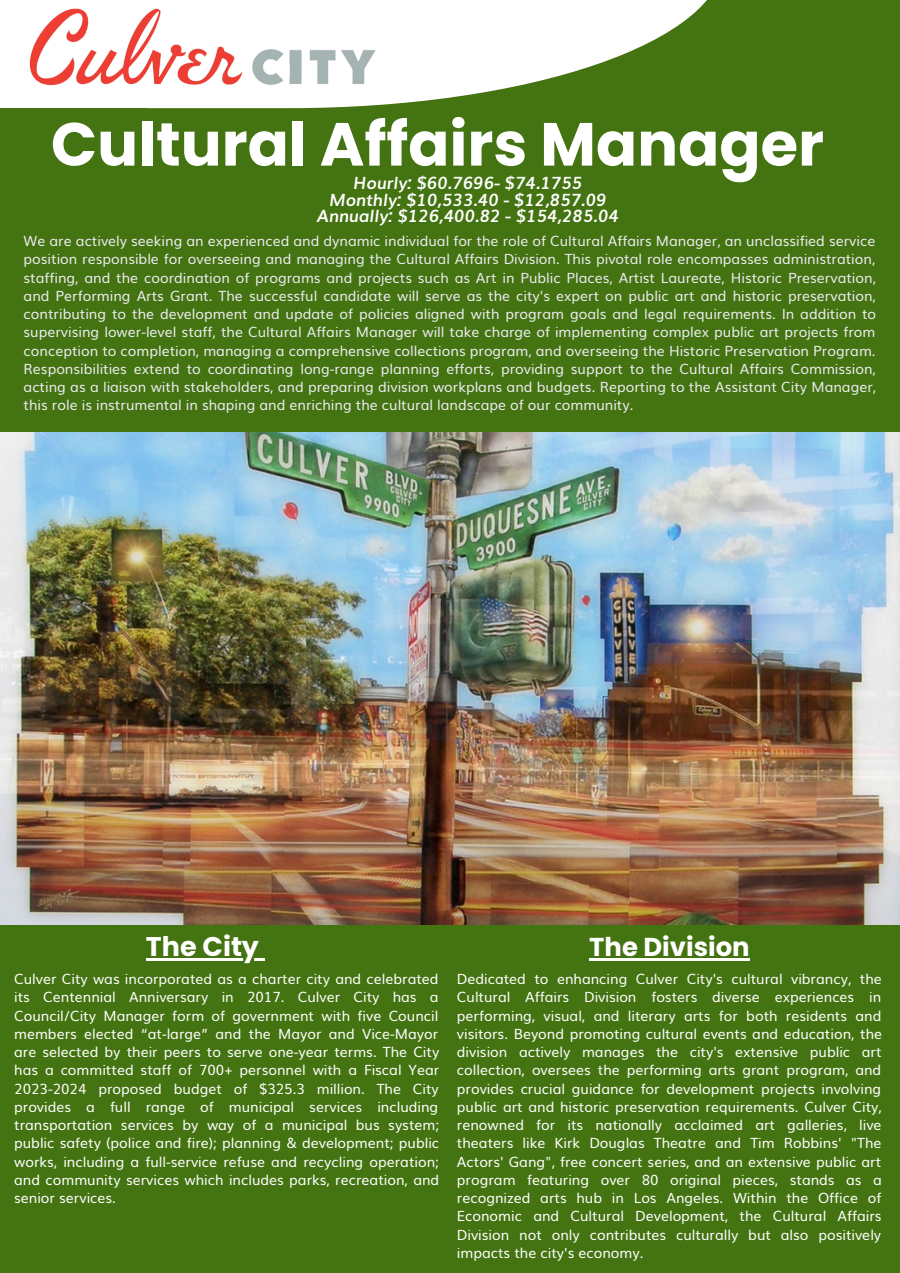
<style>
.page{position:relative;width:900px;height:1273px;background:#fff}
.page>*{position:absolute;margin:0;border:0;box-sizing:border-box;transform-origin:0 0}
.t1{font:700 60.75px "Poppins";color:#fff}
.t2{font:700 27px "Poppins";color:#fff}
.t3{font:700 25.88px "Poppins";color:#fff}
.t4{font:italic 700 16.88px/16.9px "Muli";color:#fff;text-align:center}
.t5{font:14.1px/18.1px "Muli";color:#fff;text-align:justify}
.t6{font:14.1px/18px "Muli";color:#ececf1;text-align:justify}
</style>
<div class="page">
<div style="left:0;top:924px;width:900px;height:348px;background:#447311"></div>
<img style="left:0;top:431px;width:900px;height:493px">
<div style="left:0;top:0;width:900px;height:431px;background:#447311"></div>
<svg style="left:390px;top:0;width:317px;height:104px;fill:#fff"></svg>
<div style="left:0;top:0;width:161px;height:108px;background:#fff"></div>
<hr style="left:146px;top:957px;width:113px;height:3px;background:#fff">
<svg style="left:259px;top:958px;width:6px;height:2px"></svg>
<hr style="left:589px;top:957px;width:161px;height:3px;background:#fff">
<img style="left:29px;top:0;width:361px;height:109px">
<p class="t1" style="left:51px;top:102px;width:775px">Cultural Affairs Manager</p>
<p class="t4" style="left:329px;top:173px;width:279px">Hourly: $60.7696- $74.1755<br>Monthly: $10,533.40 - $12,857.09</p>
<p class="t4" style="left:317px;top:206px;width:303px">Annually: $126,400.82 - $154,285.04</p>
<p class="t6" style="left:24px;top:230px;width:854px;line-height:18.6px">We are actively seeking an experienced and dynamic individual for the role of Cultural Affairs Manager, an unclassified service position responsible for overseeing and managing the Cultural Affairs Division. This pivotal role encompasses administration, staffing, and the coordination of programs and projects such as Art in Public Places, Artist Laureate, Historic Preservation,</p>
<p class="t6" style="left:24px;top:286px;width:854px">and Performing Arts Grant. The successful candidate will serve as the city's expert on public art and historic preservation, contributing to the development and update of policies aligned with program goals and legal requirements. In addition to supervising lower-level staff, the Cultural Affairs Manager will take charge of implementing complex public art projects from</p>
<p class="t6" style="left:24px;top:341px;width:854px">conception to completion, managing a comprehensive collections program, and overseeing the Historic Preservation Program.</p>
<p class="t6" style="left:24px;top:359px;width:854px">Responsibilities extend to coordinating long-range planning efforts, providing support to the Cultural Affairs Commission, acting as a liaison with stakeholders, and preparing division workplans and budgets. Reporting to the Assistant City Manager, this role is instrumental in shaping and enriching the cultural landscape of our community.</p>
<p class="t2" style="left:146px;top:927px;width:115px">The City</p>
<p class="t5" style="left:14px;top:968px;width:426px">Culver City was incorporated as a charter city and celebrated its Centennial Anniversary in 2017. Culver City has a</p>
<p class="t5" style="left:14px;top:1005px;width:426px">Council/City Manager form of government with five Council</p>
<p class="t5" style="left:14px;top:1023px;width:427px">members elected “at-large” and the Mayor and Vice-Mayor are selected by their peers to serve one-year terms. The City has a committed staff of 700+ personnel with a Fiscal Year 2023-2024 proposed budget of $325.3 million. The City provides a full range of municipal services including</p>
<p class="t5" style="left:14px;top:1114px;width:427px">transportation services by way of a municipal bus system;</p>
<p class="t5" style="left:14px;top:1132px;width:427px;line-height:18.4px">public safety (police and fire); planning &amp; development; public works, including a full-service refuse and recycling operation; and community services which includes parks, recreation, and senior services.</p>
<p class="t3" style="left:589px;top:928px;width:162px">The Division</p>
<p class="t5" style="left:457px;top:968px;width:426px">Dedicated to enhancing Culver City's cultural vibrancy, the</p>
<p class="t5" style="left:457px;top:986px;width:426px">Cultural Affairs Division fosters diverse experiences in</p>
<p class="t5" style="left:457px;top:1005px;width:426px">performing, visual, and literary arts for both residents and</p>
<p class="t5" style="left:457px;top:1023px;width:427px">visitors. Beyond promoting cultural events and education, the division actively manages the city's extensive public art collection, oversees the performing arts grant program, and provides crucial guidance for development projects involving public art and historic preservation requirements. Culver City, renowned for its nationally acclaimed art galleries, live theaters like Kirk Douglas Theatre and Tim Robbins' "The</p>
<p class="t5" style="left:457px;top:1151px;width:426px">Actors' Gang", free concert series, and an extensive public art</p>
<p class="t5" style="left:457px;top:1169px;width:427px">program featuring over 80 original pieces, stands as a</p>
<p class="t5" style="left:457px;top:1187px;width:426px;line-height:18.4px">recognized arts hub in Los Angeles. Within the Office of Economic and Cultural Development, the Cultural Affairs Division not only contributes culturally but also positively impacts the city's economy.</p>
</div>
